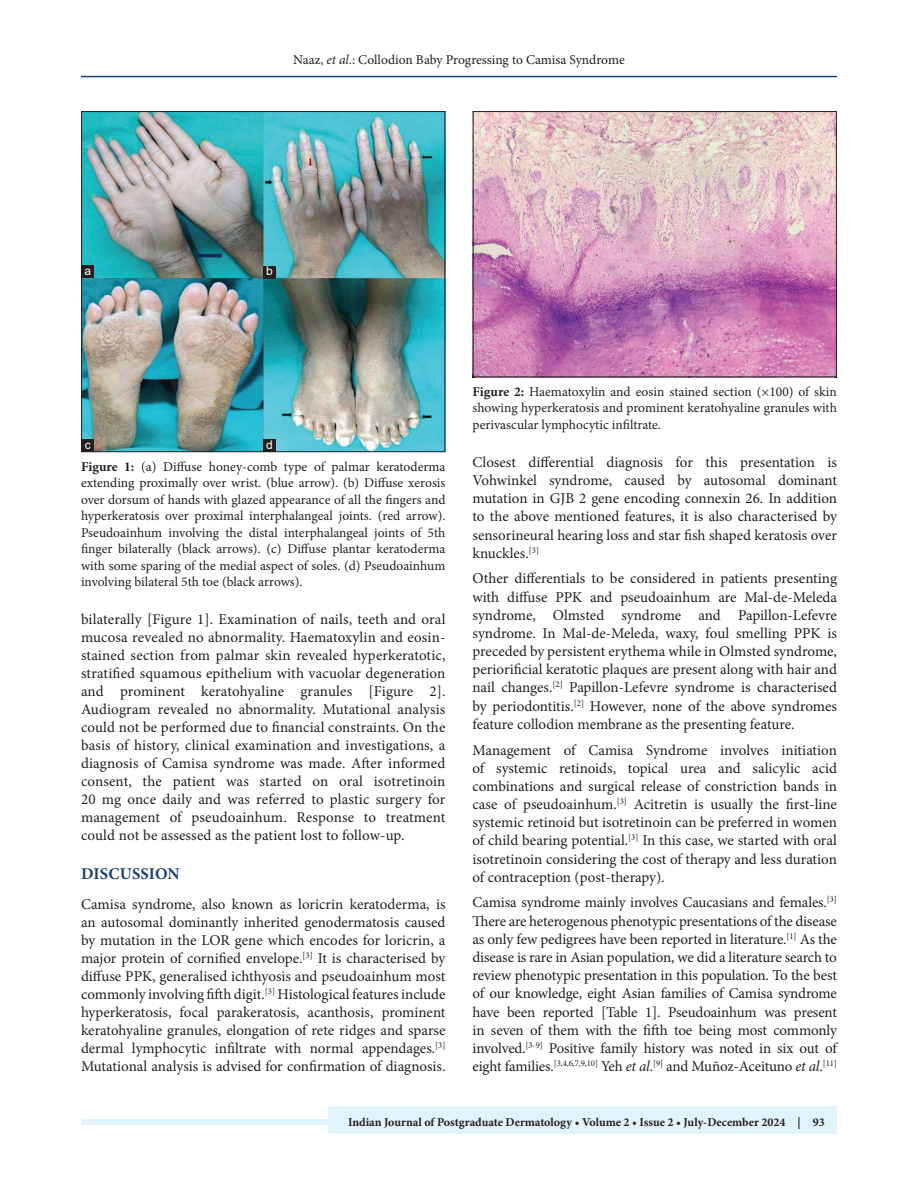
<style>
.page{position:relative;width:918px;height:1188px;background:#fff}
.page>*{position:absolute;margin:0;border:0;box-sizing:border-box;transform-origin:0 0}
.t1{font:700 16.5px "Minion Pro";letter-spacing:.01em;color:#164077}
.TX{font:15px/18.1px "Minion Pro";letter-spacing:-.005em;color:#231f20;text-align:justify}
.FGC{font:13.5px/16.5px "Minion Pro";color:#231f20;text-align:justify}
.JF{font:700 12px "Minion Pro";color:#231f20}
.LABEL{font:12px "Arial";color:#fff}
.s1{font-style:italic}
.s2{font-weight:700}
</style>
<div class="page">
<hr style="left:81px;top:76px;width:756px;height:1px;background:#164077">
<div style="left:81px;top:1119px;width:756px;height:6px;background:#e1f4fc"></div>
<div style="left:329px;top:1106px;width:508px;height:28px;background:#e1f4fc"></div>
<img style="left:83px;top:113px;width:360px;height:337px">
<div style="left:81px;top:111px;width:364px;height:341px;border:1px solid #231f20"></div>
<img style="left:475px;top:113px;width:360px;height:262px">
<div style="left:473px;top:111px;width:364px;height:266px;border:1px solid #231f20"></div>
<div style="left:81px;top:265px;width:13px;height:13px;background:#231f20"></div>
<div style="left:263px;top:266px;width:13px;height:12px;background:#231f20"></div>
<div style="left:81px;top:439px;width:13px;height:13px;background:#231f20"></div>
<div style="left:263px;top:439px;width:13px;height:13px;background:#231f20"></div>
<p class="FGC" style="left:293px;top:51px;width:333px">Naaz, <span class="s1">et al</span>.: Collodion Baby Progressing to Camisa Syndrome</p>
<p class="LABEL" style="left:84px;top:262px;width:8px">a</p>
<p class="LABEL" style="left:266px;top:263px;width:8px">b</p>
<p class="LABEL" style="left:85px;top:436px;width:7px">c</p>
<p class="LABEL" style="left:266px;top:436px;width:8px">d</p>
<p class="FGC" style="left:472px;top:383px;width:366px"><span class="s2">Figure 2:</span> Haematoxylin and eosin stained section (×100) of skin showing hyperkeratosis and prominent keratohyaline granules with perivascular lymphocytic infiltrate.</p>
<p class="FGC" style="left:81px;top:458px;width:366px"><span class="s2">Figure 1:</span> (a) Diffuse honey-comb type of palmar keratoderma extending proximally over wrist. (blue arrow). (b) Diffuse xerosis over dorsum of hands with glazed appearance of all the fingers and hyperkeratosis over proximal interphalangeal joints. (red arrow).<br>Pseudoainhum involving the distal interphalangeal joints of 5th finger bilaterally (black arrows). (c) Diffuse plantar keratoderma with some sparing of the medial aspect of soles. (d) Pseudoainhum involving bilateral 5th toe (black arrows).</p>
<p class="TX" style="left:81px;top:610px;width:366px">bilaterally [Figure 1]. Examination of nails, teeth and oral mucosa revealed no abnormality. Haematoxylin and eosin&shy;stained section from palmar skin revealed hyperkeratotic, stratified squamous epithelium with vacuolar degeneration and prominent keratohyaline granules [Figure 2].<br>Audiogram revealed no abnormality. Mutational analysis could not be performed due to financial constraints. On the basis of history, clinical examination and investigations, a diagnosis of Camisa syndrome was made. After informed consent, the patient was started on oral isotretinoin 20 mg once daily and was referred to plastic surgery for management of pseudoainhum. Response to treatment could not be assessed as the patient lost to follow-up.</p>
<h1 class="t1" style="left:81px;top:862px;width:100px">DISCUSSION</h1>
<p class="TX" style="left:81px;top:895px;width:366px">Camisa syndrome, also known as loricrin keratoderma, is an autosomal dominantly inherited genodermatosis caused by mutation in the LOR gene which encodes for loricrin, a major protein of cornified envelope.<sup>[3]</sup> It is characterised by diffuse PPK, generalised ichthyosis and pseudoainhum most commonly involving fifth digit.<sup>[3]</sup> Histological features include hyperkeratosis, focal parakeratosis, acanthosis, prominent keratohyaline granules, elongation of rete ridges and sparse dermal lymphocytic infiltrate with normal appendages.<sup>[3] </sup>Mutational analysis is advised for confirmation of diagnosis.</p>
<p class="TX" style="left:472px;top:453px;width:366px">Closest differential diagnosis for this presentation is Vohwinkel syndrome, caused by autosomal dominant mutation in GJB 2 gene encoding connexin 26. In addition to the above mentioned features, it is also characterised by sensorineural hearing loss and star fish shaped keratosis over knuckles.<sup>[3]</sup></p>
<p class="TX" style="left:472px;top:570px;width:366px">Other differentials to be considered in patients presenting with diffuse PPK and pseudoainhum are Mal-de-Meleda syndrome, Olmsted syndrome and Papillon-Lefevre syndrome. In Mal-de-Meleda, waxy, foul smelling PPK is preceded by persistent erythema while in Olmsted syndrome, periorificial keratotic plaques are present along with hair and nail changes.<sup>[2]</sup> Papillon-Lefevre syndrome is characterised by periodontitis.<sup>[2]</sup> However, none of the above syndromes feature collodion membrane as the presenting feature.</p>
<p class="TX" style="left:472px;top:741px;width:366px">Management of Camisa Syndrome involves initiation of systemic retinoids, topical urea and salicylic acid combinations and surgical release of constriction bands in case of pseudoainhum.<sup>[3]</sup> Acitretin is usually the first-line systemic retinoid but isotretinoin can be preferred in women of child bearing potential.<sup>[3]</sup> In this case, we started with oral isotretinoin considering the cost of therapy and less duration of contraception (post-therapy).</p>
<p class="TX" style="left:472px;top:894px;width:366px">Camisa syndrome mainly involves Caucasians and females.<sup>[3] </sup>There are heterogenous phenotypic presentations of the disease as only few pedigrees have been reported in literature.<sup>[1]</sup> As the disease is rare in Asian population, we did a literature search to review phenotypic presentation in this population. To the best of our knowledge, eight Asian families of Camisa syndrome have been reported [Table 1]. Pseudoainhum was present in seven of them with the fifth toe being most commonly involved.<sup>[3-9]</sup> Positive family history was noted in six out of eight families.<sup>[3,4,6,7,9,10]</sup> Yeh <span class="s1">et al</span>.<sup>[9]</sup> and Muñoz-Aceituno <span class="s1">et al</span>.<sup>[11]</sup></p>
<p class="JF" style="left:348px;top:1113px;width:478px">Indian Journal of Postgraduate Dermatology • Volume 2 • Issue 2 • July-December 2024 | 93</p>
</div>
